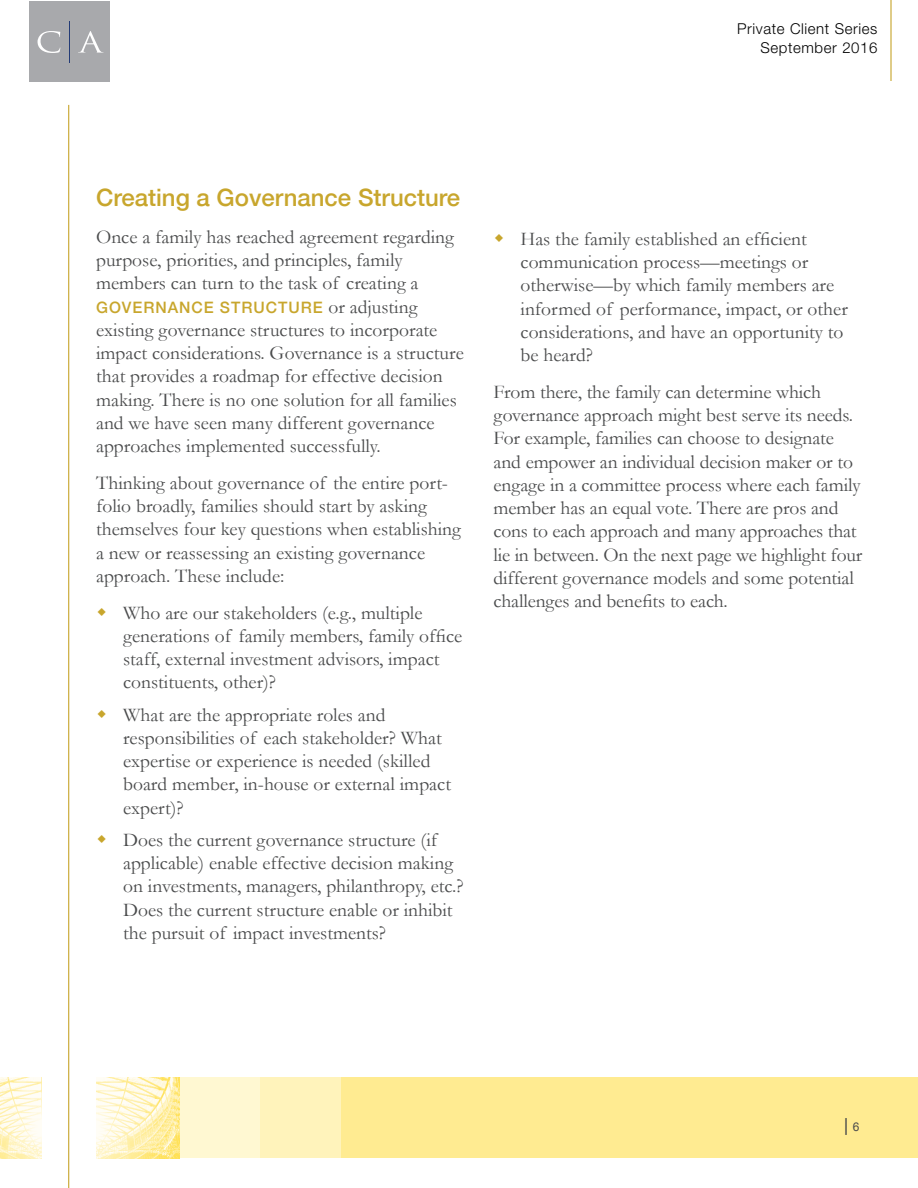
<style>
.page{position:relative;width:918px;height:1188px;background:#fff}
.page>*{position:absolute;margin:0;border:0;box-sizing:border-box;transform-origin:0 0}
.t1{font:500 24px "Helvetica Neue LT";color:#c8a62d}
.t2{font:19.5px/23.2px "Garamond";color:#4a4b4c}
.t3{font:18px "Arial";color:#4a4b4c}
.t4{font:500 15.75px "Helvetica Neue LT";letter-spacing:.06em;color:#c8a62d}
.t5{font:300 15px/19.5px "Helvetica Neue LT Std";letter-spacing:.04em;color:#000;text-align:right}
.s1{font-family:"Garamond";font-weight:400;font-size:19.5px;color:#4a4b4c}
.s2{font-size:12px}
</style>
<div class="page">
<div style="left:179px;top:1077px;width:81px;height:81px;background:#fff8d2"></div>
<div style="left:29px;top:1px;width:81px;height:81px;background:#a8a9ac"></div>
<hr style="left:69px;top:21px;width:1px;height:42px;background:#233b76">
<svg style="left:38px;top:31px;width:66px;height:22px"></svg>
<div style="left:340px;top:1077px;width:578px;height:81px;background:#ffeb91"></div>
<div style="left:260px;top:1077px;width:81px;height:81px;background:#fff3bb"></div>
<hr style="left:890px;top:0;width:2px;height:81px;background:#c8a62d">
<hr style="left:68px;top:105px;width:1px;height:1083px;background:#c8a62d">
<img style="left:96px;top:1077px;width:83px;height:81px">
<img style="left:0;top:1077px;width:41px;height:81px">
<p class="t5" style="left:737px;top:18px;width:142px">Private Client Series<br>September 2016</p>
<p class="t1" style="left:96px;top:183px;width:366px">Creating a Governance Structure</p>
<p class="t2" style="left:96px;top:225px;width:359px">Once a family has reached agreement regarding purpose, priorities, and principles, family members can turn to the task of creating a</p>
<p class="t4" style="left:96px;top:298px;width:323px">g overnanc e structure <span class="s1">or adjusting</span></p>
<p class="t2" style="left:96px;top:318px;width:369px">existing governance structures to incorporate impact considerations. Governance is a structure that provides a roadmap for effective decision making. There is no one solution for all families and we have seen many different governance approaches implemented successfully.</p>
<p class="t2" style="left:96px;top:471px;width:366px">Thinking about governance of the entire port&shy;folio broadly, families should start by asking themselves four key questions when establishing a new or reassessing an existing governance approach. These include:</p>
<p class="t2" style="left:123px;top:600px;width:341px">Who are our stakeholders (e.g., multiple generations of family members, family office staff, external investment advisors, impact constituents, other)?</p>
<p class="t2" style="left:123px;top:702px;width:329px">What are the appropriate roles and responsibilities of each stakeholder? What expertise or experience is needed (skilled board member, in-house or external impact expert)?</p>
<p class="t2" style="left:123px;top:828px;width:342px">Does the current governance structure (if applicable) enable effective decision making on investments, managers, philanthropy, etc.?<br>Does the current structure enable or inhibit the pursuit of impact investments?</p>
<p class="t2" style="left:521px;top:227px;width:329px">Has the family established an efficient communication process—meetings or otherwise—by which family members are informed of performance, impact, or other considerations, and have an opportunity to be heard?</p>
<p class="t2" style="left:494px;top:380px;width:370px">From there, the family can determine which governance approach might best serve its needs.<br>For example, families can choose to designate and empower an individual decision maker or to engage in a committee process where each family member has an equal vote. There are pros and cons to each approach and many approaches that lie in between. On the next page we highlight four different governance models and some potential challenges and benefits to each.</p>
<p class="t3" style="left:844px;top:1113px;width:17px">| <span class="s2">6</span></p>
</div>
